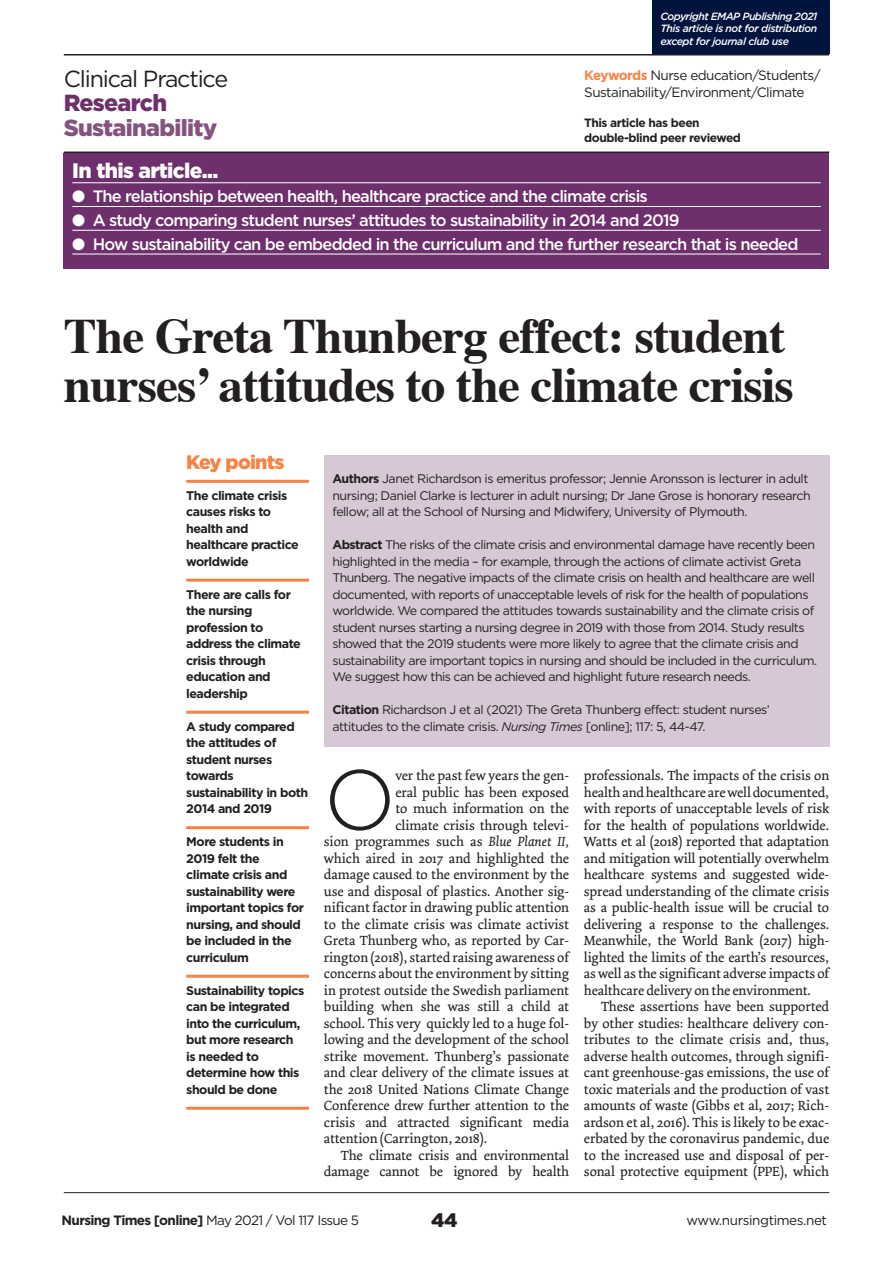
<style>
.page{position:relative;width:893px;height:1263px;background:#fff}
.page>*{position:absolute;margin:0;border:0;box-sizing:border-box;transform-origin:0 0}
.t1{font:300 84.6px "Gotham";color:#231f20}
.t2{font:700 49.5px/49.5px "Times";letter-spacing:-.02em;color:#231f20}
.t3{font:23.25px "Gotham";letter-spacing:-.05em;color:#231f20}
.t4{font:900 23.25px "Gotham";letter-spacing:-.03em;color:#84537f}
.t5{font:900 23.25px "Gotham";letter-spacing:-.03em;color:#6e306c}
.t6{font:900 21px "Gotham";letter-spacing:-.03em;color:#fff}
.t7{font:900 19.5px "Gotham";letter-spacing:-.04em;color:#f58345}
.t8{font:900 19.5px "Gotham";color:#231f20}
.t9{font:500 16.5px "Gotham";letter-spacing:-.05em;color:#fff}
.t10{font:13.95px/16.5px "Dolly";letter-spacing:-.005em;color:#231f20;text-align:justify}
.t11{font:13.5px/16.5px "Gotham";letter-spacing:-.04em;color:#231f20}
.t12{font:700 13.5px "Gotham";letter-spacing:-.05em;color:#231f20}
.t13{font:12.45px/16.5px "Gotham";letter-spacing:-.045em;color:#231f20}
.t14{font:700 12.45px/16.5px "Gotham";letter-spacing:-.04em;color:#231f20}
.t15{font:700 12px/14.2px "Gotham";letter-spacing:-.04em;color:#231f20}
.t16{font:italic 500 10.5px/12.8px "Gotham";letter-spacing:-.04em;color:#fff;text-align:justify}
.s1{font-weight:700;color:#f58345}
.s2{font-weight:700}
.s3{font-style:italic}
.s4{font-weight:400}
</style>
<div class="page">
<div style="left:652px;top:0;width:177px;height:54px;background:#00143e"></div>
<hr style="left:64px;top:152px;width:765px;height:1px;background:#231f20">
<hr style="left:64px;top:54px;width:765px;height:2px;background:#231f20">
<hr style="left:64px;top:1192px;width:765px;height:1px;background:#231f20">
<hr style="left:186px;top:480px;width:123px;height:3px;background:#f58345">
<hr style="left:186px;top:579px;width:123px;height:3px;background:#f58345">
<hr style="left:186px;top:711px;width:123px;height:3px;background:#f58345">
<hr style="left:186px;top:826px;width:123px;height:3px;background:#f58345">
<hr style="left:186px;top:975px;width:123px;height:3px;background:#f58345">
<hr style="left:186px;top:1107px;width:123px;height:3px;background:#f58345">
<div style="left:324px;top:455px;width:505px;height:292px;background:#d6c8d4"></div>
<div style="left:64px;top:153px;width:765px;height:115px;background:#6e306c"></div>
<hr style="left:72px;top:182px;width:749px;height:1px;background:#fff">
<hr style="left:72px;top:206px;width:749px;height:1px;background:#fff">
<hr style="left:72px;top:230px;width:749px;height:1px;background:#fff">
<hr style="left:72px;top:254px;width:749px;height:1px;background:#fff">
<h3 class="t3" style="left:64px;top:64px;width:166px">Clinical Practice</h3>
<h3 class="t5" style="left:64px;top:87px;width:105px">Research</h3>
<h3 class="t4" style="left:64px;top:112px;width:155px">Sustainability</h3>
<p class="t16" style="left:660px;top:9px;width:158px">Copyright EMAP Publishing 2021<br>This article is not for distribution except for journal club use</p>
<p class="t11" style="left:584px;top:67px;width:238px"><span class="s1">Keywords</span> Nurse education/Students/<br>Sustainability/Environment/Climate</p>
<p class="t15" style="left:584px;top:116px;width:158px">This article has been double-blind peer reviewed</p>
<h3 class="t6" style="left:72px;top:156px;width:148px">In this article...</h3>
<p class="t9" style="left:72px;top:185px;width:577px">● The relationship between health, healthcare practice and the climate crisis</p>
<p class="t9" style="left:72px;top:209px;width:609px">● A study comparing student nurses’ attitudes to sustainability in 2014 and 2019</p>
<p class="t9" style="left:72px;top:233px;width:728px">● How sustainability can be embedded in the curriculum and the further research that is needed</p>
<h2 class="t2" style="left:64px;top:306px;width:731px">The Greta Thunberg effect: student nurses’ attitudes to the climate crisis</h2>
<h3 class="t7" style="left:186px;top:449px;width:100px">Key points</h3>
<p class="t14" style="left:186px;top:487px;width:114px">The climate crisis causes risks to health and healthcare practice worldwide</p>
<p class="t14" style="left:186px;top:586px;width:116px">There are calls for the nursing profession to address the climate crisis through education and leadership</p>
<p class="t14" style="left:186px;top:718px;width:123px">A study compared the attitudes of student nurses towards sustainability in both<br>2014 and 2019</p>
<p class="t14" style="left:186px;top:833px;width:119px">More students in<br>2019 felt the climate crisis and sustainability were important topics for nursing, and should be included in the curriculum</p>
<p class="t14" style="left:186px;top:982px;width:120px">Sustainability topics can be integrated into the curriculum, but more research is needed to determine how this should be done</p>
<p class="t13" style="left:332px;top:470px;width:480px"><span class="s2">Authors</span> Janet Richardson is emeritus professor; Jennie Aronsson is lecturer in adult nursing; Daniel Clarke is lecturer in adult nursing; Dr Jane Grose is honorary research fellow; all at the School of Nursing and Midwifery, University of Plymouth.</p>
<p class="t13" style="left:332px;top:536px;width:486px"><span class="s2">Abstract</span> The risks of the climate crisis and environmental damage have recently been highlighted in the media – for example, through the actions of climate activist Greta Thunberg. The negative impacts of the climate crisis on health and healthcare are well documented, with reports of unacceptable levels of risk for the health of populations worldwide. We compared the attitudes towards sustainability and the climate crisis of student nurses starting a nursing degree in 2019 with those from 2014. Study results showed that the 2019 students were more likely to agree that the climate crisis and sustainability are important topics in nursing and should be included in the curriculum.<br>We suggest how this can be achieved and highlight future research needs.</p>
<p class="t13" style="left:332px;top:701px;width:439px"><span class="s2">Citation</span> Richardson J et al (2021) The Greta Thunberg effect: student nurses’ attitudes to the climate crisis. <span class="s3">Nursing Times</span> [online]; 117: 5, 44-47.</p>
<h1 class="t1" style="left:324px;top:746px;width:73px">O</h1>
<p class="t10" style="left:395px;top:767px;width:175px">ver the past few years the gen-</p>
<p class="t10" style="left:395px;top:784px;width:175px">eral public has been exposed</p>
<p class="t10" style="left:395px;top:800px;width:175px">to much information on the</p>
<p class="t10" style="left:395px;top:817px;width:175px">climate crisis through televi-</p>
<p class="t10" style="left:324px;top:833px;width:247px">sion programmes such as <span class="s3">Blue Planet II,</span></p>
<p class="t10" style="left:324px;top:850px;width:247px">which aired in 2017 and highlighted the</p>
<p class="t10" style="left:324px;top:866px;width:247px">damage caused to the environment by the</p>
<p class="t10" style="left:324px;top:883px;width:247px">use and disposal of plastics. Another sig-</p>
<p class="t10" style="left:324px;top:899px;width:247px">nificant factor in drawing public attention</p>
<p class="t10" style="left:324px;top:916px;width:247px">to the climate crisis was climate activist</p>
<p class="t10" style="left:324px;top:932px;width:247px">Greta Thunberg who, as reported by Car-</p>
<p class="t10" style="left:324px;top:949px;width:247px">rington (2018), started raising awareness of</p>
<p class="t10" style="left:324px;top:965px;width:247px">concerns about the environment by sitting</p>
<p class="t10" style="left:324px;top:982px;width:247px">in protest outside the Swedish parliament</p>
<p class="t10" style="left:324px;top:998px;width:247px">building when she was still a child at</p>
<p class="t10" style="left:324px;top:1015px;width:247px">school. This very quickly led to a huge fol-</p>
<p class="t10" style="left:324px;top:1031px;width:247px">lowing and the development of the school</p>
<p class="t10" style="left:324px;top:1048px;width:247px">strike movement. Thunberg’s passionate</p>
<p class="t10" style="left:324px;top:1064px;width:247px">and clear delivery of the climate issues at</p>
<p class="t10" style="left:324px;top:1081px;width:247px">the 2018 United Nations Climate Change</p>
<p class="t10" style="left:324px;top:1097px;width:247px">Conference drew further attention to the</p>
<p class="t10" style="left:324px;top:1114px;width:247px">crisis and attracted significant media</p>
<p class="t10" style="left:324px;top:1130px;width:165px">attention (Carrington, 2018).</p>
<p class="t10" style="left:341px;top:1147px;width:230px">The climate crisis and environmental</p>
<p class="t10" style="left:324px;top:1163px;width:247px">damage cannot be ignored by health</p>
<p class="t10" style="left:584px;top:767px;width:247px">professionals. The impacts of the crisis on health and healthcare are well documented, with reports of unacceptable levels of risk for the health of populations worldwide.<br>Watts et al (2018) reported that adaptation and mitigation will potentially overwhelm healthcare systems and suggested wide&shy;spread understanding of the climate crisis as a public-health issue will be crucial to delivering a response to the challenges.<br>Meanwhile, the World Bank (2017) high&shy;lighted the limits of the earth’s resources, as well as the significant adverse impacts of healthcare delivery on the environment.</p>
<p class="t10" style="left:584px;top:998px;width:247px;text-indent:17px">These assertions have been supported by other studies: healthcare delivery con&shy;tributes to the climate crisis and, thus, adverse health outcomes, through signifi&shy;cant greenhouse-gas emissions, the use of toxic materials and the production of vast amounts of waste (Gibbs et al, 2017; Rich&shy;ardson et al, 2016). This is likely to be exac&shy;erbated by the coronavirus pandemic, due to the increased use and disposal of per&shy;sonal protective equipment (PPE), which</p>
<p class="t12" style="left:62px;top:1211px;width:299px">Nursing Times [online] <span class="s4">May 2021 / Vol 117 Issue 5</span></p>
<h3 class="t8" style="left:431px;top:1207px;width:28px">44</h3>
<p class="t11" style="left:686px;top:1212px;width:142px">www.nursingtimes.net</p>
</div>
